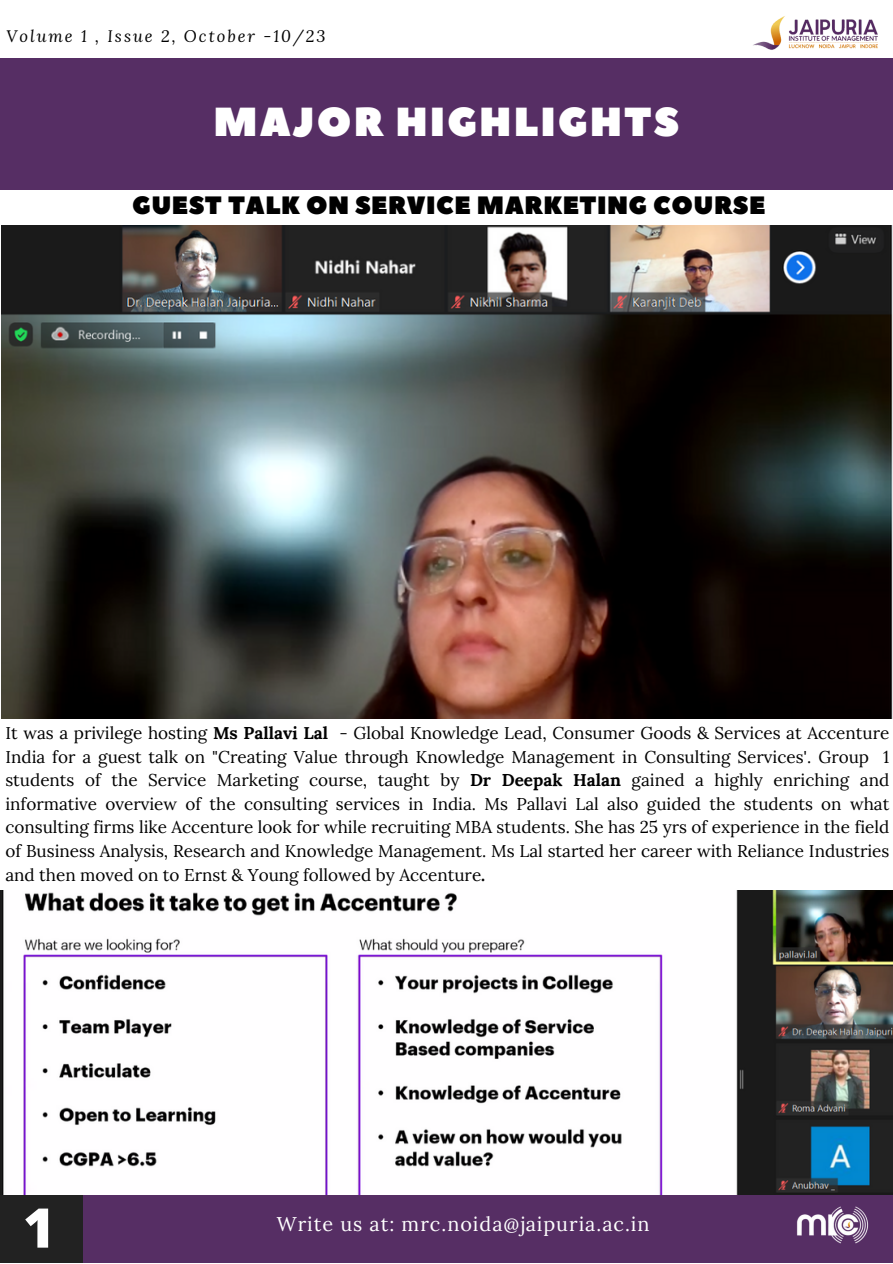
<style>
.page{position:relative;width:893px;height:1264px;background:#fff}
.page>*{position:absolute;margin:0;border:0;box-sizing:border-box;transform-origin:0 0}
.t1{font:800 54.75px "Open Sans";color:#fff}
.t2{font:40.5px "Peace Sans";letter-spacing:.05em;color:#fff}
.t3{font:25.05px "Peace Sans";letter-spacing:.02em;color:#000}
.t4{font:19.8px "Lora";letter-spacing:.05em;color:#fff}
.t5{font:17.1px/23.5px "Lora";color:#000;text-align:justify}
.t6{font:italic 16.5px "Lora";letter-spacing:.12em;color:#000}
.s1{font-weight:700}
</style>
<div class="page">
<div style="left:0;top:1194px;width:892px;height:68px;background:#562e64"></div>
<img style="left:753px;top:16px;width:125px;height:34px">
<div style="left:0;top:58px;width:892px;height:132px;background:#562e64"></div>
<img style="left:797px;top:1206px;width:72px;height:38px">
<div style="left:0;top:1194px;width:83px;height:68px;background:#222"></div>
<img style="left:0;top:890px;width:892px;height:304px">
<img style="left:1px;top:225px;width:890px;height:494px">
<p class="t6" style="left:6px;top:25px;width:320px">Volume 1 , Issue 2, October -10/23</p>
<p class="t2" style="left:214px;top:95px;width:467px">MAJOR HIGHLIGHTS</p>
<p class="t3" style="left:132px;top:188px;width:634px">GUEST TALK ON SERVICE MARKETING COURSE</p>
<p class="t5" style="left:5px;top:721px;width:885px">It was a privilege hosting <span class="s1">Ms Pallavi Lal</span> - Global Knowledge Lead, Consumer Goods &amp; Services at Accenture India for a guest talk on "Creating Value through Knowledge Management in Consulting Services'. Group 1 students of the Service Marketing course, taught by <span class="s1">Dr Deepak Halan</span> gained a highly enriching and informative overview of the consulting services in India. Ms Pallavi Lal also guided the students on what consulting firms like Accenture look for while recruiting MBA students. She has 25 yrs of experience in the field of Business Analysis, Research and Knowledge Management. Ms Lal started her career with Reliance Industries and then moved on to Ernst &amp; Young followed by Accenture<span class="s1">.</span></p>
<p class="t1" style="left:23px;top:1189px;width:33px">1</p>
<p class="t4" style="left:277px;top:1211px;width:374px">Write us at: mrc.noida@jaipuria.ac.in</p>
</div>
